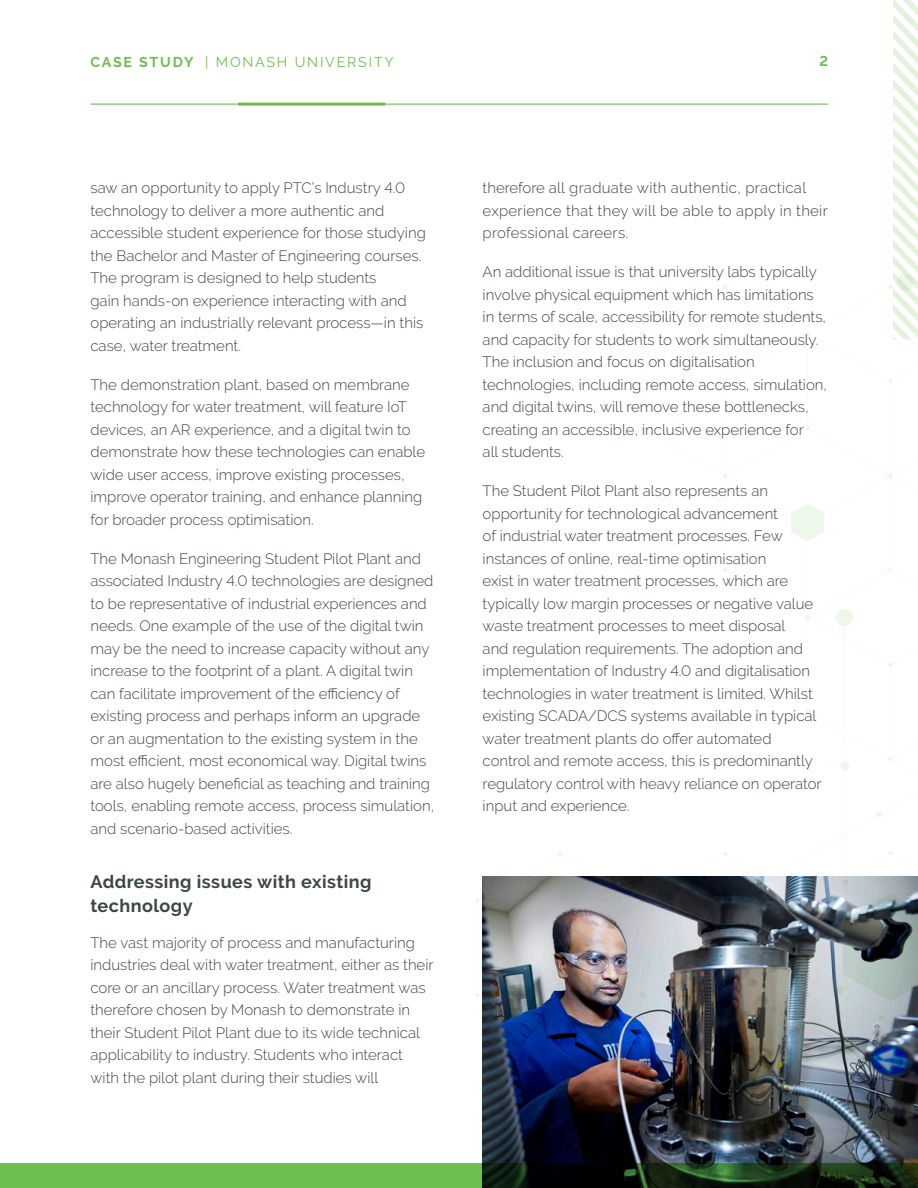
<style>
.page{position:relative;width:918px;height:1188px;background:#fff}
.page>*{position:absolute;margin:0;border:0;box-sizing:border-box;transform-origin:0 0}
.t1{font:700 18px/24px "PTC Raleway";letter-spacing:.025em;color:#3d4647}
.Body{font:300 15px/22.5px "PTC Raleway";color:#3d4647}
.Body-2{font:300 15px/22.5px "PTC Raleway";letter-spacing:.02em;color:#3d4647}
.t2{font:14.25px "PTC Raleway";letter-spacing:.125em;color:#6ebf4d}
.t3{font:700 14.25px "PTC Raleway";color:#6ebf4d}
.s1{font-weight:700}
</style>
<div class="page">
<div style="left:0;top:1164px;width:918px;height:24px;background:#6ebf4d"></div>
<hr style="left:90px;top:104px;width:738px;height:1px;background:#6ebf4d">
<img style="left:483px;top:877px;width:435px;height:311px">
<svg style="left:403px;top:0;width:515px;height:570px"></svg>
<hr style="left:238px;top:103px;width:147px;height:3px;background:#6ebf4d">
<p class="t2" style="left:90px;top:54px;width:305px"><span class="s1">CASE STUDY</span> | MONASH UNIVERSITY</p>
<p class="t3" style="left:819px;top:53px;width:10px">2</p>
<p class="Body" style="left:90px;top:176px;width:337px">saw an opportunity to apply PTC’s Industry 4.0 technology to deliver a more authentic and accessible student experience for those studying the Bachelor and Master of Engineering courses.<br>The program is designed to help students<br>gain hands-on experience interacting with and operating an industrially relevant process—in this case, water treatment.</p>
<p class="Body" style="left:90px;top:373px;width:336px">The demonstration plant, based on membrane technology for water treatment, will feature IoT devices, an AR experience, and a digital twin to demonstrate how these technologies can enable wide user access, improve existing processes, improve operator training, and enhance planning for broader process optimisation.</p>
<p class="Body" style="left:90px;top:547px;width:345px">The Monash Engineering Student Pilot Plant and associated Industry 4.0 technologies are designed to be representative of industrial experiences and needs. One example of the use of the digital twin may be the need to increase capacity without any increase to the footprint of a plant. A digital twin can facilitate improvement of the efficiency of existing process and perhaps inform an upgrade or an augmentation to the existing system in the most efficient, most economical way. Digital twins are also hugely beneficial as teaching and training tools, enabling remote access, process simulation, and scenario-based activities.</p>
<h2 class="t1" style="left:90px;top:869px;width:283px">Addressing issues with existing technology</h2>
<p class="Body" style="left:90px;top:931px;width:345px">The vast majority of process and manufacturing industries deal with water treatment, either as their core or an ancillary process. Water treatment was therefore chosen by Monash to demonstrate in their Student Pilot Plant due to its wide technical applicability to industry. Students who interact with the pilot plant during their studies will</p>
<p class="Body-2" style="left:483px;top:176px;width:347px">therefore all graduate with authentic, practical experience that they will be able to apply in their professional careers.</p>
<p class="Body" style="left:483px;top:260px;width:346px">An additional issue is that university labs typically involve physical equipment which has limitations in terms of scale, accessibility for remote students, and capacity for students to work simultaneously.<br>The inclusion and focus on digitalisation technologies, including remote access, simulation, and digital twins, will remove these bottlenecks, creating an accessible, inclusive experience for<br>all students.</p>
<p class="Body" style="left:483px;top:479px;width:341px">The Student Pilot Plant also represents an opportunity for technological advancement<br>of industrial water treatment processes. Few instances of online, real-time optimisation<br>exist in water treatment processes, which are typically low margin processes or negative value waste treatment processes to meet disposal<br>and regulation requirements. The adoption and implementation of Industry 4.0 and digitalisation technologies in water treatment is limited. Whilst existing SCADA/DCS systems available in typical water treatment plants do offer automated control and remote access, this is predominantly regulatory control with heavy reliance on operator input and experience.</p>
</div>
